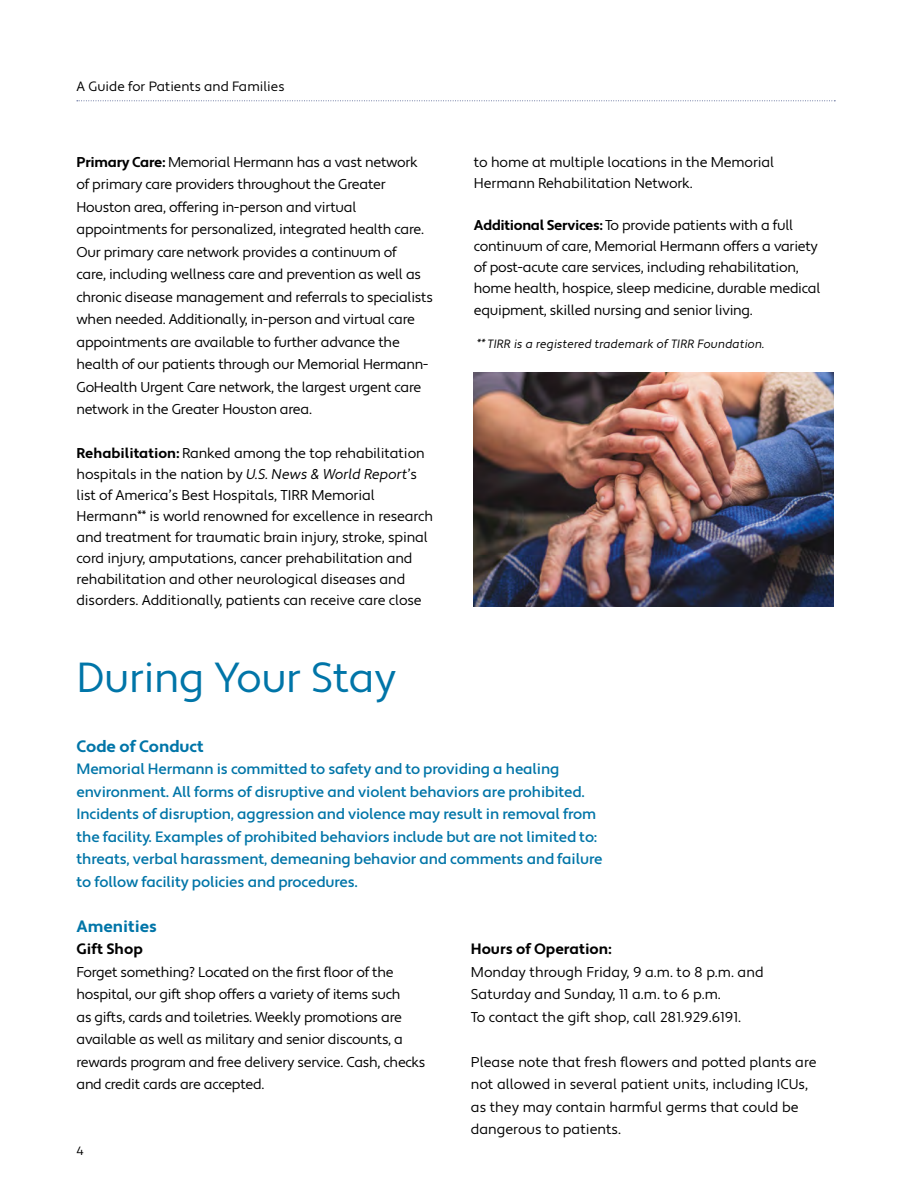
<style>
.page{position:relative;width:918px;height:1188px;background:#fff}
.page>*{position:absolute;margin:0;border:0;box-sizing:border-box;transform-origin:0 0}
.t1{font:42px "Apertura";letter-spacing:-.01em;color:#0075a8}
.t2{font:700 16.5px "Apertura";color:#0075a8}
.t3{font:500 15px/22.5px "Apertura";letter-spacing:-.01em;color:#0075a8}
.t4{font:700 15px "Apertura";color:#000}
.t5{font:14.25px/22.5px "Apertura";letter-spacing:-.02em;color:#000}
.t6{font:14.25px/22.5px "Apertura";color:#000}
.t7{font:13.5px "Apertura";color:#000}
.t8{font:12px "Apertura Obliq";color:#000}
.t9{font:12px "Apertura";color:#000}
.s1{font-weight:700}
.s2{font-family:"Apertura Obliq"}
</style>
<div class="page">
<svg style="left:77px;top:100px;width:758px;height:1px"></svg>
<img style="left:474px;top:373px;width:360px;height:233px">
<p class="t7" style="left:76px;top:78px;width:210px">A Guide for Patients and Families</p>
<p class="t5" style="left:76px;top:151px;width:358px"><span class="s1">Primary Care:</span> Memorial Hermann has a vast network of primary care providers throughout the Greater Houston area, offering in-person and virtual appointments for personalized, integrated health care.<br>Our primary care network provides a continuum of<br>care, including wellness care and prevention as well as chronic disease management and referrals to specialists when needed. Additionally, in-person and virtual care appointments are available to further advance the health of our patients through our Memorial Hermann-GoHealth Urgent Care network, the largest urgent care network in the Greater Houston area.</p>
<p class="t5" style="left:76px;top:443px;width:358px;line-height:21px"><span class="s1">Rehabilitation:</span> Ranked among the top rehabilitation hospitals in the nation by <span class="s2">U.S. News &amp; World Report</span>’s list of America’s Best Hospitals, TIRR Memorial Hermann<sup>**</sup> is world renowned for excellence in research and treatment for traumatic brain injury, stroke, spinal cord injury, amputations, cancer prehabilitation and rehabilitation and other neurological diseases and disorders. Additionally, patients can receive care close</p>
<p class="t5" style="left:474px;top:152px;width:302px;line-height:21px">to home at multiple locations in the Memorial<br>Hermann Rehabilitation Network.</p>
<p class="t5" style="left:474px;top:215px;width:348px;line-height:21px"><span class="s1">Additional Services:</span> To provide patients with a full continuum of care, Memorial Hermann offers a variety of post-acute care services, including rehabilitation, home health, hospice, sleep medicine, durable medical</p>
<p class="t5" style="left:474px;top:299px;width:280px">equipment, skilled nursing and senior living.</p>
<p class="t8" style="left:478px;top:337px;width:289px"><sup>**</sup> TIRR is a registered trademark of TIRR Foundation.</p>
<h1 class="t1" style="left:76px;top:653px;width:321px">During Your Stay</h1>
<p class="t2" style="left:76px;top:736px;width:129px">Code of Conduct</p>
<p class="t3" style="left:76px;top:758px;width:528px">Memorial Hermann is committed to safety and to providing a healing environment. All forms of disruptive and violent behaviors are prohibited.<br>Incidents of disruption, aggression and violence may result in removal from the facility. Examples of prohibited behaviors include but are not limited to: threats, verbal harassment, demeaning behavior and comments and failure to follow facility policies and procedures.</p>
<p class="t2" style="left:76px;top:916px;width:82px">Amenities</p>
<p class="t4" style="left:76px;top:940px;width:68px">Gift Shop</p>
<p class="t5" style="left:76px;top:961px;width:350px">Forget something? Located on the first floor of the hospital, our gift shop offers a variety of items such<br>as gifts, cards and toiletries. Weekly promotions are available as well as military and senior discounts, a rewards program and free delivery service. Cash, checks and credit cards are accepted.</p>
<p class="t9" style="left:76px;top:1143px;width:9px">4</p>
<p class="t4" style="left:471px;top:940px;width:142px">Hours of Operation:</p>
<p class="t6" style="left:471px;top:961px;width:294px">Monday through Friday, 9 a.m. to 8 p.m. and<br>Saturday and Sunday, 11 a.m. to 6 p.m.<br>To contact the gift shop, call 281.929.6191.</p>
<p class="t6" style="left:471px;top:1051px;width:347px">Please note that fresh flowers and potted plants are not allowed in several patient units, including ICUs, as they may contain harmful germs that could be dangerous to patients.</p>
</div>
